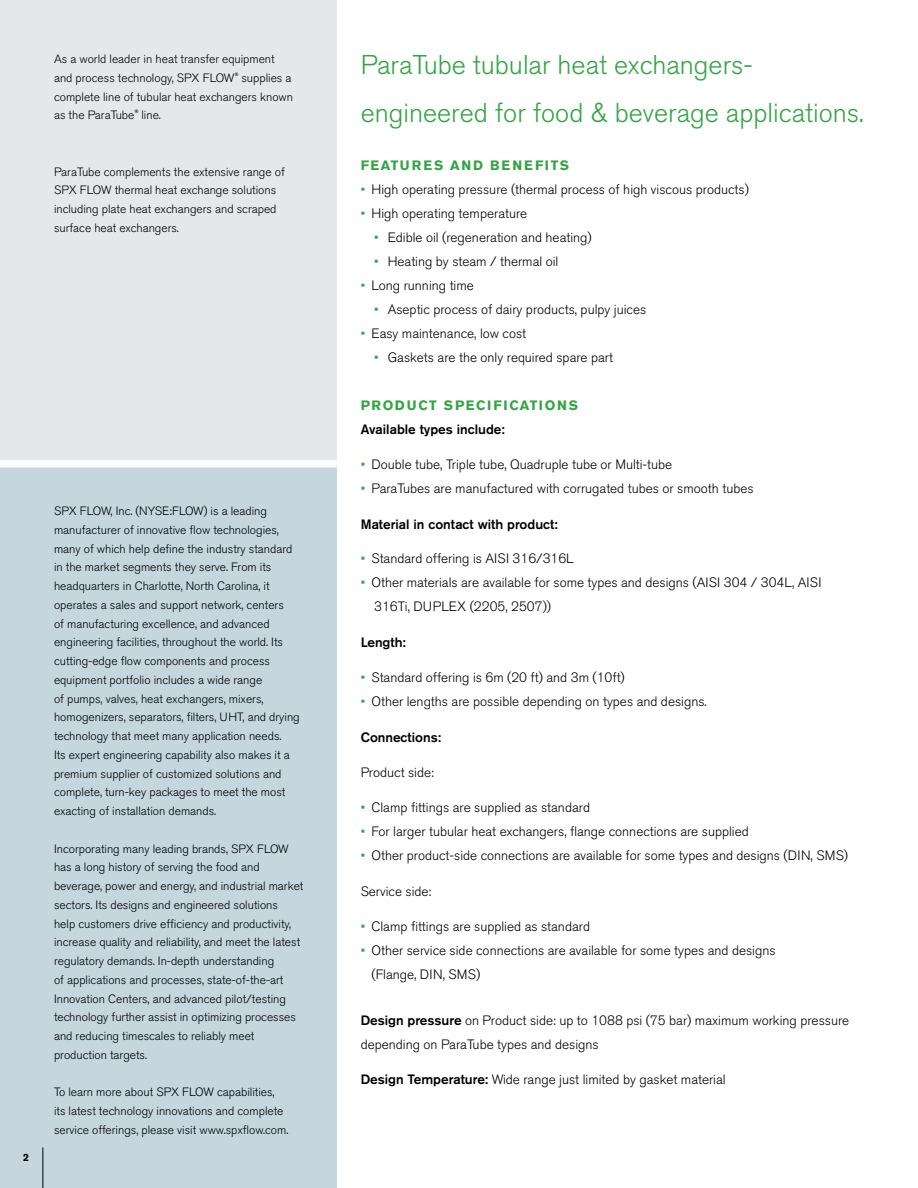
<style>
.page{position:relative;width:918px;height:1188px;background:#fff}
.page>*{position:absolute;margin:0;border:0;box-sizing:border-box;transform-origin:0 0}
.Body_Copy_Headline{font:300 27px/48px "Akzidenz Grotesk BE";color:#33a544}
.Body_Copy__16pt_Lead{font:300 13.5px/24px "Akzidenz Grotesk BE";color:#000}
.Body_Copy__16pt_Lead-2{font:500 13.5px "Akzidenz Grotesk BE";color:#000}
.Body_Copy_Headline-2{font:700 13.5px "Akzidenz Grotesk BE";letter-spacing:.11em;color:#33a544}
.Body_Copy_Headline-3{font:700 13.5px "Akzidenz Grotesk BE";letter-spacing:.13em;color:#33a544}
.Inside_Front_Cover_S{font:300 12px/18.8px "Akzidenz Grotesk BE";color:#000}
.t1{font:700 10.5px "Akzidenz Grotesk BE";color:#000}
.s1{color:#33a544}
.s2{font-weight:500}
</style>
<div class="page">
<div style="left:0;top:464px;width:337px;height:724px;background:#c5d6df"></div>
<div style="left:0;top:0;width:337px;height:464px;background:#e6e7e8"></div>
<div style="left:0;top:460px;width:337px;height:8px;background:#fff"></div>
<hr style="left:42px;top:1148px;width:1px;height:40px;background:#000">
<p class="Inside_Front_Cover_S" style="left:54px;top:50px;width:241px">As a world leader in heat transfer equipment and process technology, SPX FLOW<sup>R</sup>supplies a complete line of tubular heat exchangers known as the ParaTube<sup>R</sup>line.</p>
<p class="Inside_Front_Cover_S" style="left:54px;top:162px;width:232px">ParaTube complements the extensive range of SPX FLOW thermal heat exchange solutions including plate heat exchangers and scraped surface heat exchangers.</p>
<p class="t1" style="left:23px;top:1151px;width:7px">2</p>
<p class="Inside_Front_Cover_S" style="left:54px;top:502px;width:247px">SPX FLOW, Inc. (NYSE:FLOW) is a leading manufacturer of innovative flow technologies, many of which help define the industry standard in the market segments they serve. From its headquarters in Charlotte, North Carolina, it operates a sales and support network, centers<br>of manufacturing excellence, and advanced engineering facilities, throughout the world. Its cutting-edge flow components and process equipment portfolio includes a wide range<br>of pumps, valves, heat exchangers, mixers, homogenizers, separators, filters, UHT, and drying technology that meet many application needs.<br>Its expert engineering capability also makes it a premium supplier of customized solutions and complete, turn-key packages to meet the most exacting of installation demands.</p>
<p class="Inside_Front_Cover_S" style="left:54px;top:839px;width:251px">Incorporating many leading brands, SPX FLOW has a long history of serving the food and beverage, power and energy, and industrial market sectors. Its designs and engineered solutions<br>help customers drive efficiency and productivity, increase quality and reliability, and meet the latest regulatory demands. In-depth understanding<br>of applications and processes, state-of-the-art Innovation Centers, and advanced pilot/testing technology further assist in optimizing processes and reducing timescales to reliably meet production targets.</p>
<p class="Inside_Front_Cover_S" style="left:54px;top:1083px;width:236px">To learn more about SPX FLOW capabilities, its latest technology innovations and complete service offerings, please visit www.spxflow.com.</p>
<p class="Body_Copy_Headline" style="left:361px;top:41px;width:504px">ParaTube tubular heat exchangers&shy;engineered for food &amp; beverage applications.</p>
<p class="Body_Copy_Headline-3" style="left:361px;top:157px;width:210px">FEATURES AND BENEFITS</p>
<p class="Body_Copy__16pt_Lead" style="left:361px;top:178px;width:390px"><span class="s1">•</span> High operating pressure (thermal process of high viscous products)</p>
<p class="Body_Copy__16pt_Lead" style="left:361px;top:202px;width:168px"><span class="s1">•</span> High operating temperature</p>
<p class="Body_Copy__16pt_Lead" style="left:374px;top:226px;width:219px"><span class="s1">•</span> Edible oil (regeneration and heating)</p>
<p class="Body_Copy__16pt_Lead" style="left:374px;top:250px;width:186px"><span class="s1">•</span> Heating by steam / thermal oil</p>
<p class="Body_Copy__16pt_Lead" style="left:361px;top:274px;width:115px"><span class="s1">•</span> Long running time</p>
<p class="Body_Copy__16pt_Lead" style="left:374px;top:298px;width:274px"><span class="s1">•</span> Aseptic process of dairy products, pulpy juices</p>
<p class="Body_Copy__16pt_Lead" style="left:361px;top:322px;width:167px"><span class="s1">•</span> Easy maintenance, low cost</p>
<p class="Body_Copy__16pt_Lead" style="left:374px;top:346px;width:240px"><span class="s1">•</span> Gaskets are the only required spare part</p>
<p class="Body_Copy_Headline-2" style="left:361px;top:397px;width:219px">PRODUCT SPECIFICATIONS</p>
<p class="Body_Copy__16pt_Lead-2" style="left:361px;top:421px;width:146px">Available types include:</p>
<p class="Body_Copy__16pt_Lead" style="left:361px;top:452px;width:313px"><span class="s1">•</span> Double tube, Triple tube, Quadruple tube or Multi-tube</p>
<p class="Body_Copy__16pt_Lead" style="left:361px;top:476px;width:394px"><span class="s1">•</span> ParaTubes are manufactured with corrugated tubes or smooth tubes</p>
<p class="Body_Copy__16pt_Lead-2" style="left:361px;top:516px;width:199px">Material in contact with product:</p>
<p class="Body_Copy__16pt_Lead" style="left:361px;top:547px;width:215px"><span class="s1">•</span> Standard offering is AISI 316/316L</p>
<p class="Body_Copy__16pt_Lead" style="left:374px;top:571px;width:449px;text-indent:-14px"><span class="s1">•</span> Other materials are available for some types and designs (AISI 304 / 304L, AISI<br>316Ti, DUPLEX (2205, 2507))</p>
<p class="Body_Copy__16pt_Lead-2" style="left:361px;top:634px;width:47px">Length:</p>
<p class="Body_Copy__16pt_Lead" style="left:361px;top:666px;width:266px"><span class="s1">•</span> Standard offering is 6m (20 ft) and 3m (10ft)</p>
<p class="Body_Copy__16pt_Lead" style="left:361px;top:690px;width:348px"><span class="s1">•</span> Other lengths are possible depending on types and designs.</p>
<p class="Body_Copy__16pt_Lead-2" style="left:361px;top:729px;width:82px">Connections:</p>
<p class="Body_Copy__16pt_Lead" style="left:361px;top:761px;width:75px">Product side:</p>
<p class="Body_Copy__16pt_Lead" style="left:361px;top:795px;width:231px"><span class="s1">•</span> Clamp fittings are supplied as standard</p>
<p class="Body_Copy__16pt_Lead" style="left:361px;top:819px;width:390px"><span class="s1">•</span> For larger tubular heat exchangers, flange connections are supplied</p>
<p class="Body_Copy__16pt_Lead" style="left:361px;top:843px;width:489px"><span class="s1">•</span> Other product-side connections are available for some types and designs (DIN, SMS)</p>
<p class="Body_Copy__16pt_Lead" style="left:361px;top:879px;width:72px">Service side:</p>
<p class="Body_Copy__16pt_Lead" style="left:361px;top:914px;width:231px"><span class="s1">•</span> Clamp fittings are supplied as standard</p>
<p class="Body_Copy__16pt_Lead" style="left:372px;top:938px;width:406px;text-indent:-11px"><span class="s1">•</span> Other service side connections are available for some types and designs (Flange, DIN, SMS)</p>
<p class="Body_Copy__16pt_Lead" style="left:361px;top:1009px;width:490px"><span class="s2">Design pressure</span> on Product side: up to 1088 psi (75 bar) maximum working pressure depending on ParaTube types and designs</p>
<p class="Body_Copy__16pt_Lead" style="left:361px;top:1068px;width:366px"><span class="s2">Design Temperature:</span> Wide range just limited by gasket material</p>
</div>
